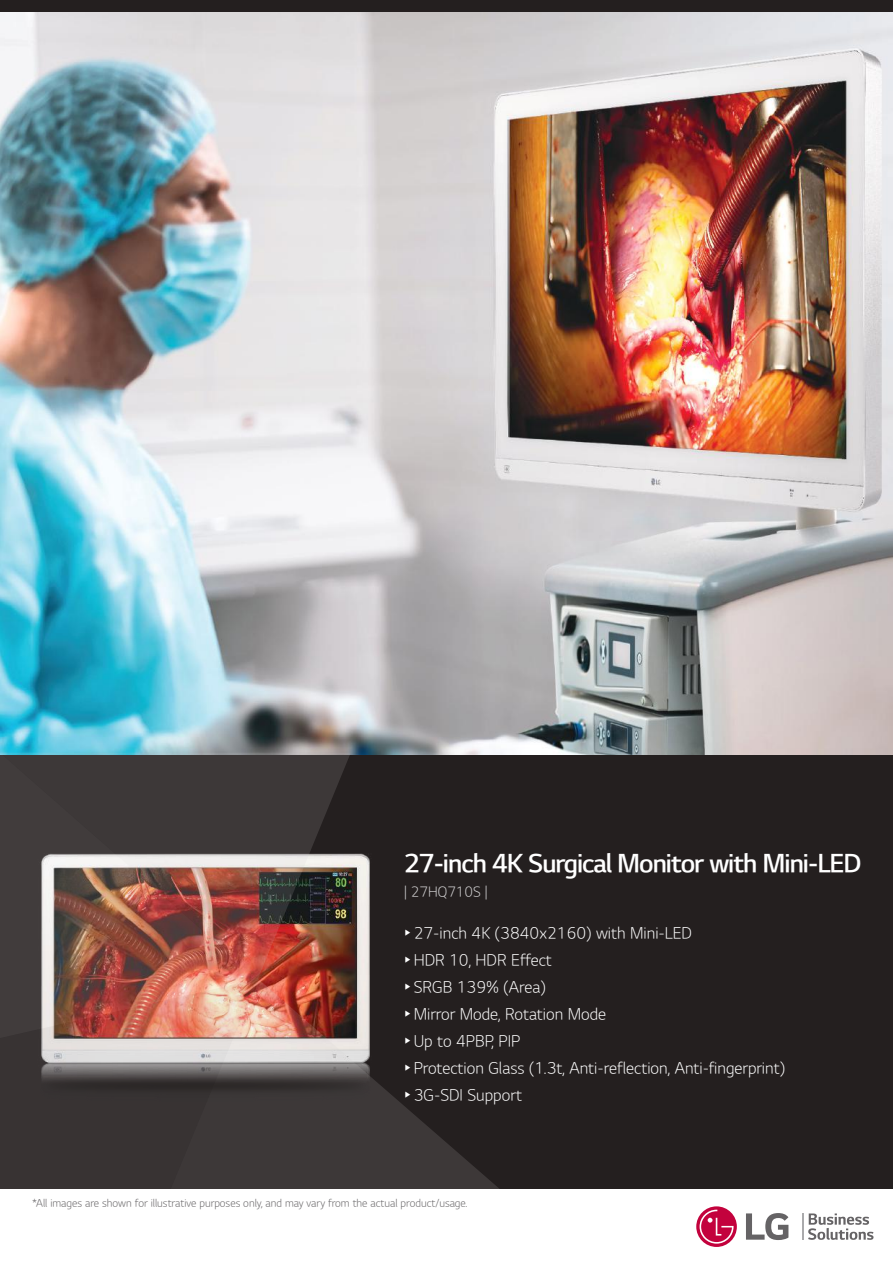
<style>
.page{position:relative;width:893px;height:1263px;background:#fff}
.page>*{position:absolute;margin:0;border:0;box-sizing:border-box;transform-origin:0 0}
.t1{font:25.5px "LG Sm Haotf TSB";letter-spacing:-.04em;color:#fff}
.t2{font:15.75px/26.8px "LG Sm Haotf TL";color:#fff}
.t3{font:13.95px "LG Sm Haotf TL";color:#d5d4d5}
.t4{font:10.5px "LG Sm Haotf TL";color:#656365}
</style>
<div class="page">
<div style="left:0;top:55px;width:893px;height:1134px;background:#241f1f"></div>
<img style="left:0;top:11px;width:893px;height:743px">
<img style="left:351px;top:853px;width:19px;height:126px">
<img style="left:0;top:753px;width:351px;height:226px">
<svg style="left:258px;top:979px;width:241px;height:210px"></svg>
<img style="left:0;top:979px;width:258px;height:210px">
<div style="left:0;top:0;width:893px;height:11px;background:#241f1f"></div>
<svg style="left:803px;top:1213px;width:70px;height:27px"></svg>
<svg style="left:746px;top:1213px;width:42px;height:27px"></svg>
<svg style="left:696px;top:1206px;width:41px;height:41px"></svg>
<svg style="left:700px;top:1210px;width:33px;height:33px"></svg>
<img style="left:40px;top:1074px;width:330px;height:23px">
<h1 class="t1" style="left:404px;top:851px;width:459px">27-inch 4K Surgical Monitor with Mini-LED</h1>
<p class="t3" style="left:404px;top:885px;width:85px">| 27HQ710S |</p>
<p class="t2" style="left:404px;top:921px;width:382px"><sup>▶</sup> 27-inch 4K (3840x2160) with Mini-LED<br><sup>▶</sup> HDR 10, HDR Effect<br><sup>▶</sup> SRGB 139% (Area)<br><sup>▶</sup> Mirror Mode, Rotation Mode<br><sup>▶</sup> Up to 4PBP, PIP<br><sup>▶</sup> Protection Glass (1.3t, Anti-reflection, Anti-fingerprint) <sup>▶</sup> 3G-SDI Support</p>
<p class="t4" style="left:32px;top:1198px;width:437px">*All images are shown for illustrative purposes only, and may vary from the actual product/usage.</p>
</div>
